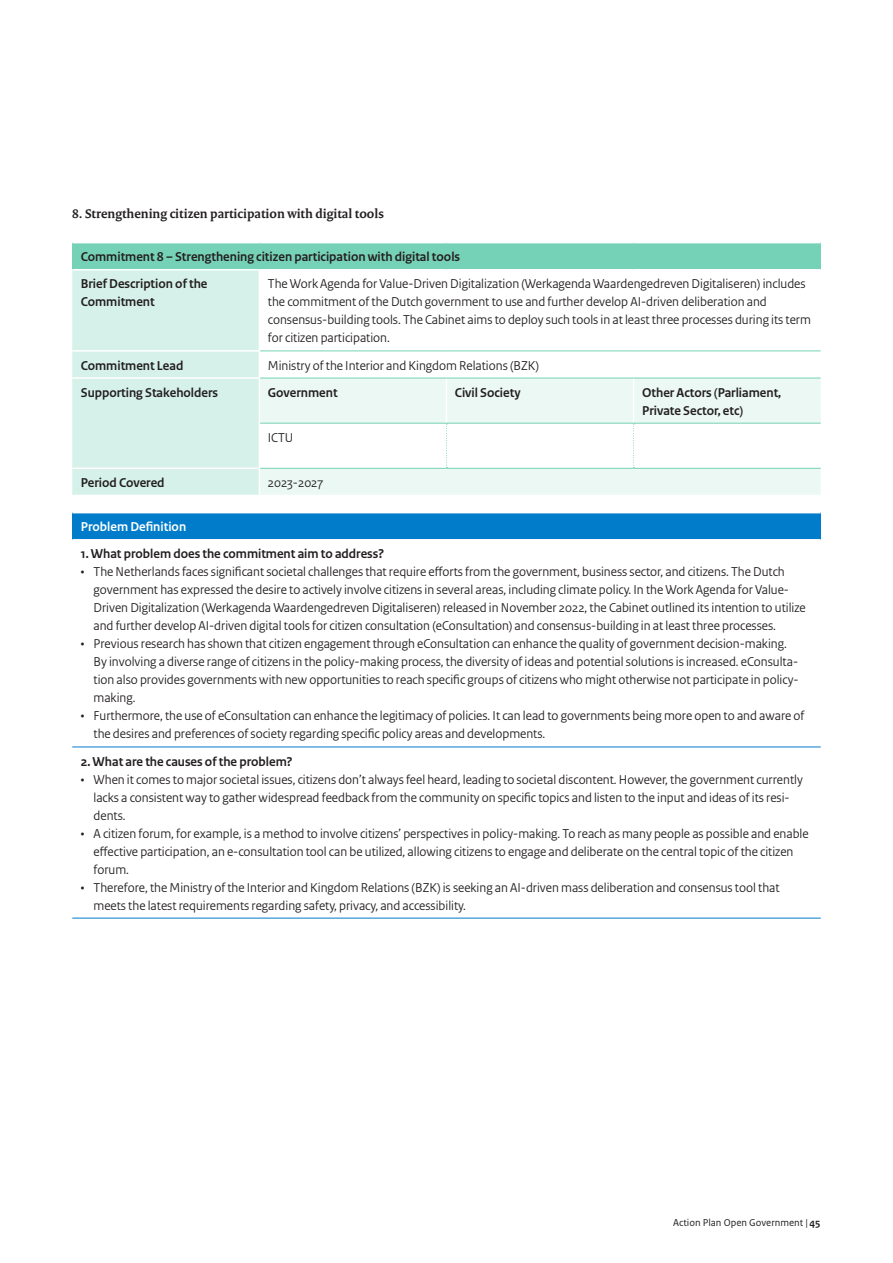
<style>
.page{position:relative;width:893px;height:1263px;background:#fff}
.page>*{position:absolute;margin:0;border:0;box-sizing:border-box;transform-origin:0 0}
.Tabel_plat{font:13.5px/18px "Rijksoverheid Sans Heading";color:#231f20}
.Tabel_kop{font:700 13.5px/18px "Rijksoverheid Sans Heading";color:#231f20}
.Broodtekst_2_KOLOMS{font:700 13.5px "Rijksoverheid Serif";color:#231f20}
.Tabel_kop-2{font:700 13.5px "Rijksoverheid Sans Heading";color:#fff}
.t1{font:10.5px "Rijksoverheid Sans Text";color:#231f20}
.s1{font-weight:700}
</style>
<div class="page">
<div style="left:72px;top:243px;width:749px;height:27px;background:#76d2b6"></div>
<svg style="left:260px;top:379px;width:561px;height:116px;fill:#ebf8f4"></svg>
<hr style="left:72px;top:269px;width:187px;height:1px;background:#fff">
<hr style="left:259px;top:269px;width:187px;height:1px;background:#fff">
<hr style="left:446px;top:269px;width:188px;height:1px;background:#fff">
<hr style="left:634px;top:269px;width:187px;height:1px;background:#fff">
<hr style="left:446px;top:378px;width:1px;height:45px;background:#fff">
<hr style="left:633px;top:378px;width:1px;height:45px;background:#fff">
<div style="left:72px;top:270px;width:187px;height:225px;background:#d6f1e9"></div>
<hr style="left:260px;top:350px;width:186px;height:1px;background:#76d2b6">
<hr style="left:446px;top:350px;width:188px;height:1px;background:#76d2b6">
<hr style="left:634px;top:350px;width:187px;height:1px;background:#76d2b6">
<hr style="left:260px;top:378px;width:186px;height:1px;background:#76d2b6">
<hr style="left:446px;top:378px;width:188px;height:1px;background:#76d2b6">
<hr style="left:634px;top:378px;width:187px;height:1px;background:#76d2b6">
<hr style="left:260px;top:423px;width:186px;height:1px;background:#76d2b6">
<hr style="left:634px;top:423px;width:187px;height:1px;background:#76d2b6">
<hr style="left:260px;top:468px;width:186px;height:1px;background:#76d2b6">
<hr style="left:634px;top:468px;width:187px;height:1px;background:#76d2b6">
<svg style="left:446px;top:424px;width:1px;height:44px"></svg>
<hr style="left:446px;top:423px;width:188px;height:1px;background:#76d2b6">
<svg style="left:633px;top:423px;width:2px;height:45px"></svg>
<hr style="left:446px;top:468px;width:188px;height:1px;background:#76d2b6">
<div style="left:72px;top:513px;width:749px;height:27px;background:#007ccb"></div>
<hr style="left:72px;top:539px;width:749px;height:1px;background:#fff">
<hr style="left:72px;top:746px;width:749px;height:1px;background:#007ccb">
<hr style="left:72px;top:918px;width:749px;height:1px;background:#007ccb">
<p class="Broodtekst_2_KOLOMS" style="left:72px;top:205px;width:313px">8. Strengthening citizen participation with digital tools</p>
<p class="Tabel_kop" style="left:81px;top:248px;width:381px">Commitment 8 – Strengthening citizen participation with digital tools</p>
<p class="Tabel_kop" style="left:81px;top:275px;width:128px">Brief Description of the<br>Commitment</p>
<p class="Tabel_plat" style="left:268px;top:275px;width:545px">The Work Agenda for Value-Driven Digitalization (Werkagenda Waardengedreven Digitaliseren) includes the commitment of the Dutch government to use and further develop AI-driven deliberation and consensus-building tools. The Cabinet aims to deploy such tools in at least three processes during its term for citizen participation.</p>
<p class="Tabel_kop" style="left:81px;top:356px;width:104px">Commitment Lead</p>
<p class="Tabel_plat" style="left:268px;top:356px;width:273px">Ministry of the Interior and Kingdom Relations (BZK)</p>
<p class="Tabel_kop" style="left:81px;top:384px;width:139px">Supporting Stakeholders</p>
<p class="Tabel_kop" style="left:268px;top:384px;width:71px">Government</p>
<p class="Tabel_kop" style="left:455px;top:384px;width:67px">Civil Society</p>
<p class="Tabel_kop" style="left:642px;top:384px;width:141px">Other Actors (Parliament,<br>Private Sector, etc)</p>
<p class="Tabel_plat" style="left:268px;top:429px;width:27px">ICTU</p>
<p class="Tabel_kop" style="left:81px;top:474px;width:85px">Period Covered</p>
<p class="Tabel_plat" style="left:268px;top:474px;width:57px">2023-2027</p>
<p class="Tabel_kop-2" style="left:81px;top:519px;width:107px">Problem Definition</p>
<p class="Tabel_kop" style="left:81px;top:545px;width:305px">1. What problem does the commitment aim to address?</p>
<p class="Tabel_plat" style="left:94px;top:563px;width:714px;text-indent:-13px">• The Netherlands faces significant societal challenges that require efforts from the government, business sector, and citizens. The Dutch government has expressed the desire to actively involve citizens in several areas, including climate policy. In the Work Agenda for Value-Driven Digitalization (Werkagenda Waardengedreven Digitaliseren) released in November 2022, the Cabinet outlined its intention to utilize and further develop AI-driven digital tools for citizen consultation (eConsultation) and consensus-building in at least three processes.</p>
<p class="Tabel_plat" style="left:94px;top:635px;width:707px;text-indent:-13px">• Previous research has shown that citizen engagement through eConsultation can enhance the quality of government decision-making.<br>By involving a diverse range of citizens in the policy-making process, the diversity of ideas and potential solutions is increased. eConsulta&shy;tion also provides governments with new opportunities to reach specific groups of citizens who might otherwise not participate in policy&shy;making.</p>
<p class="Tabel_plat" style="left:94px;top:707px;width:712px;text-indent:-13px">• Furthermore, the use of eConsultation can enhance the legitimacy of policies. It can lead to governments being more open to and aware of the desires and preferences of society regarding specific policy areas and developments.</p>
<p class="Tabel_kop" style="left:81px;top:752px;width:213px">2. What are the causes of the problem?</p>
<p class="Tabel_plat" style="left:94px;top:770px;width:711px;text-indent:-13px">• When it comes to major societal issues, citizens don’t always feel heard, leading to societal discontent. However, the government currently lacks a consistent way to gather widespread feedback from the community on specific topics and listen to the input and ideas of its resi&shy;dents.</p>
<p class="Tabel_plat" style="left:94px;top:824px;width:717px;text-indent:-13px">• A citizen forum, for example, is a method to involve citizens’ perspectives in policy-making. To reach as many people as possible and enable effective participation, an e-consultation tool can be utilized, allowing citizens to engage and deliberate on the central topic of the citizen forum.</p>
<p class="Tabel_plat" style="left:94px;top:878px;width:687px;text-indent:-13px">• Therefore, the Ministry of the Interior and Kingdom Relations (BZK) is seeking an AI-driven mass deliberation and consensus tool that meets the latest requirements regarding safety, privacy, and accessibility.</p>
<p class="t1" style="left:673px;top:1216px;width:149px">Action Plan Open Government | <span class="s1">45</span></p>
</div>
